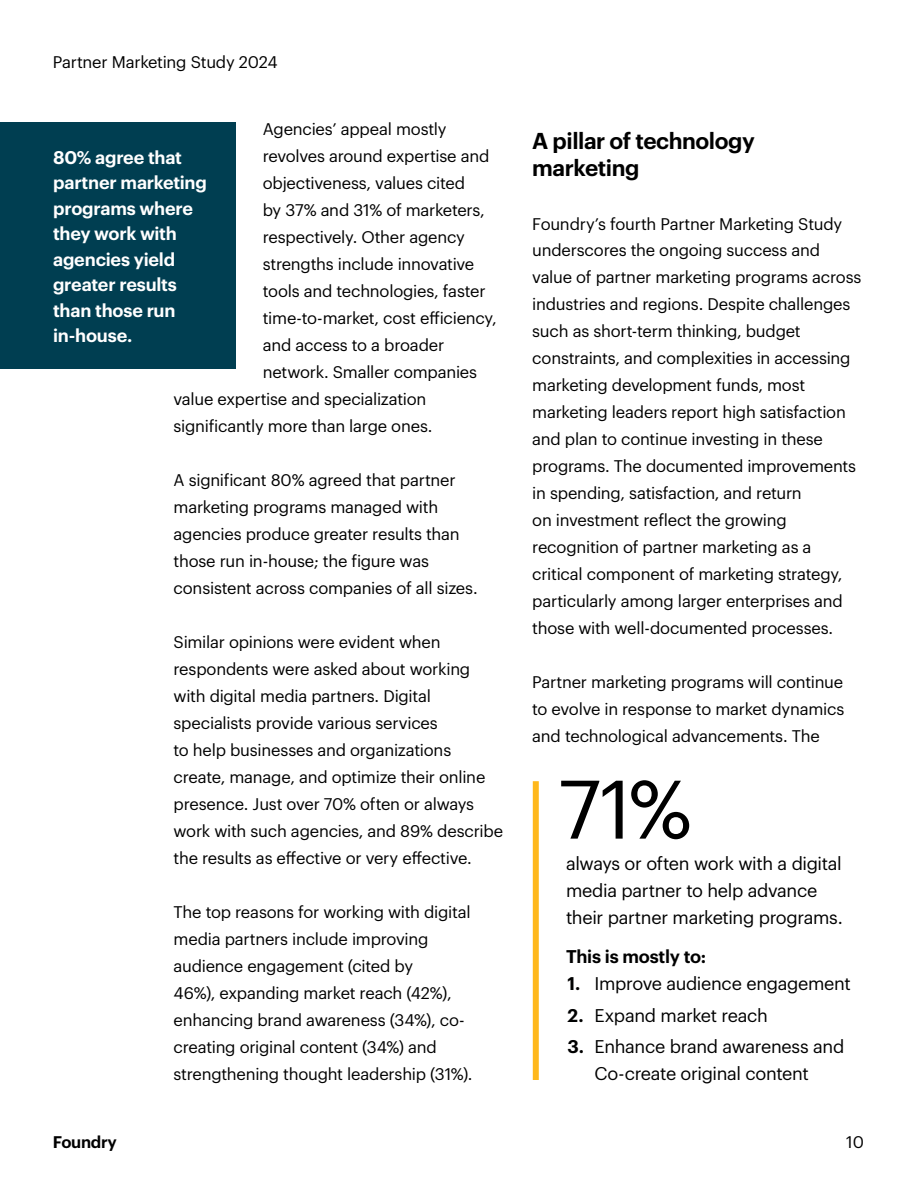
<style>
.page{position:relative;width:918px;height:1188px;background:#fff}
.page>*{position:absolute;margin:0;border:0;box-sizing:border-box;transform-origin:0 0}
.t1{font:81px "Graphik";color:#000}
.t2{font:600 22.5px/27px "Graphik";letter-spacing:-.02em;color:#000}
.t3{font:600 18px/25.5px "Graphik";letter-spacing:-.01em;color:#fff}
.t4{font:18px/27px "Graphik";letter-spacing:-.02em;color:#000101;text-align:center}
.t5{font:18px/27px "Graphik";letter-spacing:-.02em;color:#000}
.t6{font:600 18px "Graphik";letter-spacing:-.015em;color:#000}
.t7{font:16.5px/27px "Graphik";letter-spacing:-.015em;color:#000}
.t8{font:600 16.5px "Graphik";letter-spacing:-.02em;color:#000}
.s1{font-weight:600}
</style>
<div class="page">
<div style="left:0;top:122px;width:236px;height:247px;background:#003e51"></div>
<div style="left:533px;top:781px;width:6px;height:299px;background:#ffb81c"></div>
<p class="t7" style="left:53px;top:47px;width:226px">Partner Marketing Study 2024</p>
<p class="t7" style="left:263px;top:114px;width:185px">Agencies’ appeal mostly</p>
<p class="t7" style="left:263px;top:141px;width:228px">revolves around expertise and</p>
<p class="t7" style="left:263px;top:168px;width:204px">objectiveness, values cited</p>
<p class="t7" style="left:263px;top:195px;width:224px">by 37% and 31% of marketers,</p>
<p class="t7" style="left:263px;top:222px;width:204px">respectively. Other agency</p>
<p class="t7" style="left:263px;top:249px;width:213px">strengths include innovative</p>
<p class="t7" style="left:263px;top:276px;width:224px">tools and technologies, faster</p>
<p class="t7" style="left:263px;top:303px;width:235px">time-to-market, cost efficiency,</p>
<p class="t7" style="left:263px;top:330px;width:183px">and access to a broader</p>
<p class="t7" style="left:263px;top:357px;width:216px">network. Smaller companies</p>
<p class="t7" style="left:174px;top:384px;width:254px">value expertise and specialization</p>
<p class="t7" style="left:174px;top:411px;width:260px">significantly more than large ones.</p>
<p class="t7" style="left:174px;top:465px;width:306px">A significant 80% agreed that partner marketing programs managed with agencies produce greater results than those run in-house; the figure was consistent across companies of all sizes.</p>
<p class="t7" style="left:174px;top:627px;width:331px">Similar opinions were evident when respondents were asked about working with digital media partners. Digital specialists provide various services<br>to help businesses and organizations create, manage, and optimize their online presence. Just over 70% often or always work with such agencies, and 89% describe the results as effective or very effective.</p>
<p class="t7" style="left:174px;top:897px;width:300px">The top reasons for working with digital media partners include improving audience engagement (cited by<br>46%), expanding market reach (42%), enhancing brand awareness (34%), co&shy;creating original content (34%) and strengthening thought leadership (31%).</p>
<p class="t3" style="left:53px;top:143px;width:155px">80% agree that partner marketing programs where they work with agencies yield greater results than those run in-house.</p>
<h2 class="t2" style="left:532px;top:125px;width:224px">A pillar of technology marketing</h2>
<p class="t7" style="left:532px;top:209px;width:331px">Foundry’s fourth Partner Marketing Study underscores the ongoing success and value of partner marketing programs across industries and regions. Despite challenges such as short-term thinking, budget constraints, and complexities in accessing marketing development funds, most marketing leaders report high satisfaction and plan to continue investing in these programs. The documented improvements in spending, satisfaction, and return<br>on investment reflect the growing recognition of partner marketing as a critical component of marketing strategy, particularly among larger enterprises and those with well-documented processes.</p>
<p class="t7" style="left:532px;top:668px;width:314px;text-align:justify">Partner marketing programs will continue to evolve in response to market dynamics and technological advancements. The</p>
<h1 class="t1" style="left:559px;top:748px;width:135px">71%</h1>
<p class="t5" style="left:566px;top:849px;width:278px">always or often work with a digital media partner to help advance their partner marketing programs.</p>
<p class="t6" style="left:566px;top:943px;width:142px">This is mostly to:</p>
<p class="t4" style="left:568px;top:969px;width:285px"><span class="s1">1.</span> Improve audience engagement</p>
<p class="t4" style="left:568px;top:1000px;width:202px"><span class="s1">2.</span> Expand market reach</p>
<p class="t4" style="left:568px;top:1032px;width:278px"><span class="s1">3.</span> Enhance brand awareness and<br>Co-create original content</p>
<p class="t8" style="left:53px;top:1129px;width:66px">Foundry</p>
<p class="t7" style="left:846px;top:1127px;width:19px">10</p>
</div>
